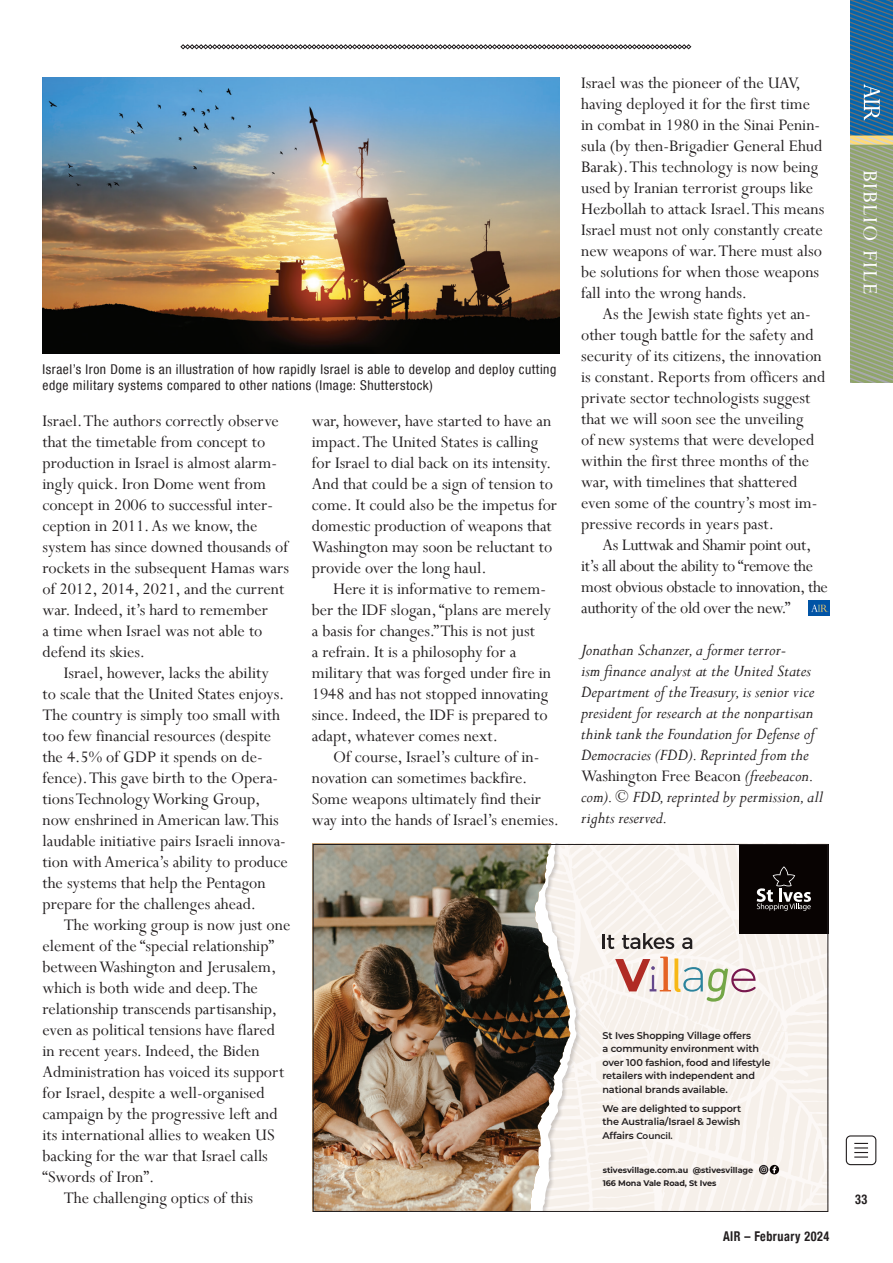
<style>
.page{position:relative;width:893px;height:1263px;background:#fff}
.page>*{position:absolute;margin:0;border:0;box-sizing:border-box;transform-origin:0 0}
.t1{font:22.5px "Perpetua";letter-spacing:.08em;color:#fff}
.Copy_General{font:18px/21px "Perpetua";color:#231f20}
.Attribution{font:italic 18px/21px "Perpetua";color:#231f20}
.Copy_General-2{font:18px/21px "Perpetua";letter-spacing:-.02em;color:#231f20}
.t2{font:condensed 13.5px/16.5px "Helvetica Neue LT Com";letter-spacing:.04em;color:#231f20}
.t3{font:700 condensed 13.5px "Helvetica Neue";letter-spacing:.04em;color:#231f20;scale:.9 1}
.t4{font:600 9.75px/13.4px "Montserrat";letter-spacing:-.01em;color:#231f20}
.t5{font:600 9px "Montserrat";letter-spacing:-.01em;color:#231f20}
.t6{font:700 8.1px/12.8px "Montserrat";color:#231f20}
.s1{font-style:normal}
.s2{font-size:9.75px}
</style>
<div class="page">
<svg style="left:180px;top:44px;width:511px;height:5px"></svg>
<div style="left:846px;top:1135px;width:30px;height:30px;border:1px solid #231f20;border-radius:4px"></div>
<svg style="left:854px;top:1143px;width:14px;height:14px"></svg>
<svg style="left:850px;top:0;width:43px;height:383px;background:#72928a"></svg>
<img style="left:808px;top:601px;width:21px;height:14px">
<img style="left:315px;top:846px;width:511px;height:364px">
<img style="left:43px;top:77px;width:517px;height:277px">
<p class="t2" style="left:43px;top:360px;width:515px">Israel’s Iron Dome is an illustration of how rapidly Israel is able to develop and deploy cutting edge military systems compared to other nations (Image: Shutterstock)</p>
<p class="Copy_General" style="left:43px;top:410px;width:248px">Israel. The authors correctly observe that the timetable from concept to production in Israel is almost alarm&shy;ingly quick. Iron Dome went from concept in 2006 to successful inter&shy;ception in 2011. As we know, the system has since downed thousands of rockets in the subsequent Hamas wars of 2012, 2014, 2021, and the current war. Indeed, it’s hard to remember<br>a time when Israel was not able to defend its skies.</p>
<p class="Copy_General" style="left:43px;top:662px;width:247px;text-indent:21px">Israel, however, lacks the ability<br>to scale that the United States enjoys.<br>The country is simply too small with too few financial resources (despite the 4.5% of GDP it spends on de&shy;fence). This gave birth to the Opera&shy;tions Technology Working Group, now enshrined in American law. This laudable initiative pairs Israeli innova&shy;tion with America’s ability to produce the systems that help the Pentagon prepare for the challenges ahead.</p>
<p class="Copy_General" style="left:43px;top:914px;width:249px;text-indent:21px">The working group is now just one element of the “special relationship” between Washington and Jerusalem, which is both wide and deep. The relationship transcends partisanship, even as political tensions have flared in recent years. Indeed, the Biden Administration has voiced its support for Israel, despite a well-organised campaign by the progressive left and its international allies to weaken US backing for the war that Israel calls “Swords of Iron”.</p>
<p class="Copy_General" style="left:64px;top:1187px;width:191px">The challenging optics of this</p>
<p class="Copy_General" style="left:312px;top:410px;width:247px">war, however, have started to have an impact. The United States is calling for Israel to dial back on its intensity.<br>And that could be a sign of tension to come. It could also be the impetus for domestic production of weapons that Washington may soon be reluctant to provide over the long haul.</p>
<p class="Copy_General" style="left:312px;top:578px;width:241px;text-indent:21px">Here it is informative to remem&shy;ber the IDF slogan, “plans are merely a basis for changes.” This is not just<br>a refrain. It is a philosophy for a military that was forged under fire in 1948 and has not stopped innovating since. Indeed, the IDF is prepared to adapt, whatever comes next.</p>
<p class="Copy_General" style="left:312px;top:746px;width:249px;text-indent:21px">Of course, Israel’s culture of in&shy;novation can sometimes backfire.<br>Some weapons ultimately find their way into the hands of Israel’s enemies.</p>
<p class="Copy_General" style="left:581px;top:72px;width:245px">Israel was the pioneer of the UAV, having deployed it for the first time in combat in 1980 in the Sinai Penin&shy;sula (by then-Brigadier General Ehud Barak). This technology is now being used by Iranian terrorist groups like Hezbollah to attack Israel. This means Israel must not only constantly create new weapons of war. There must also be solutions for when those weapons fall into the wrong hands.</p>
<p class="Copy_General" style="left:581px;top:303px;width:246px;text-indent:21px">As the Jewish state fights yet an&shy;other tough battle for the safety and security of its citizens, the innovation is constant. Reports from officers and private sector technologists suggest that we will soon see the unveiling<br>of new systems that were developed within the first three months of the war, with timelines that shattered even some of the country’s most im&shy;pressive records in years past.</p>
<p class="Copy_General-2" style="left:581px;top:534px;width:248px;text-indent:21px">As Luttwak and Shamir point out, it’s all about the ability to “remove the most obvious obstacle to innovation, the authority of the old over the new.”</p>
<p class="Attribution" style="left:581px;top:639px;width:243px">Jonathan Schanzer, a former terror-<br>ism finance analyst at the United States Department of the Treasury, is senior vice president for research at the nonpartisan think tank the Foundation for Defense of Democracies (FDD). Reprinted from the <span class="s1">Washington Free Beacon</span> (freebeacon. com). © FDD, reprinted by permission, all rights reserved.</p>
<p class="t4" style="left:602px;top:1028px;width:169px">St Ives Shopping Village offers<br>a community environment with over 100 fashion, food and lifestyle retailers with independent and national brands available.</p>
<p class="t4" style="left:602px;top:1101px;width:140px">We are delighted to support the Australia/Israel &amp; Jewish</p>
<p class="t5" style="left:602px;top:1129px;width:72px"><span class="s2">Affairs</span> Council.</p>
<p class="t6" style="left:603px;top:1163px;width:152px">stivesvillage.com.au @stivesvillage<br>166 Mona Vale Road, St Ives</p>
<p class="t3" style="left:723px;top:1225px;width:120px">AIR – February 2024</p>
<p class="t1" style="left:885px;top:170px;width:126px;rotate:90deg">BIBLIO FILE</p>
<p class="t3" style="left:855px;top:1188px;width:15px">33</p>
</div>
